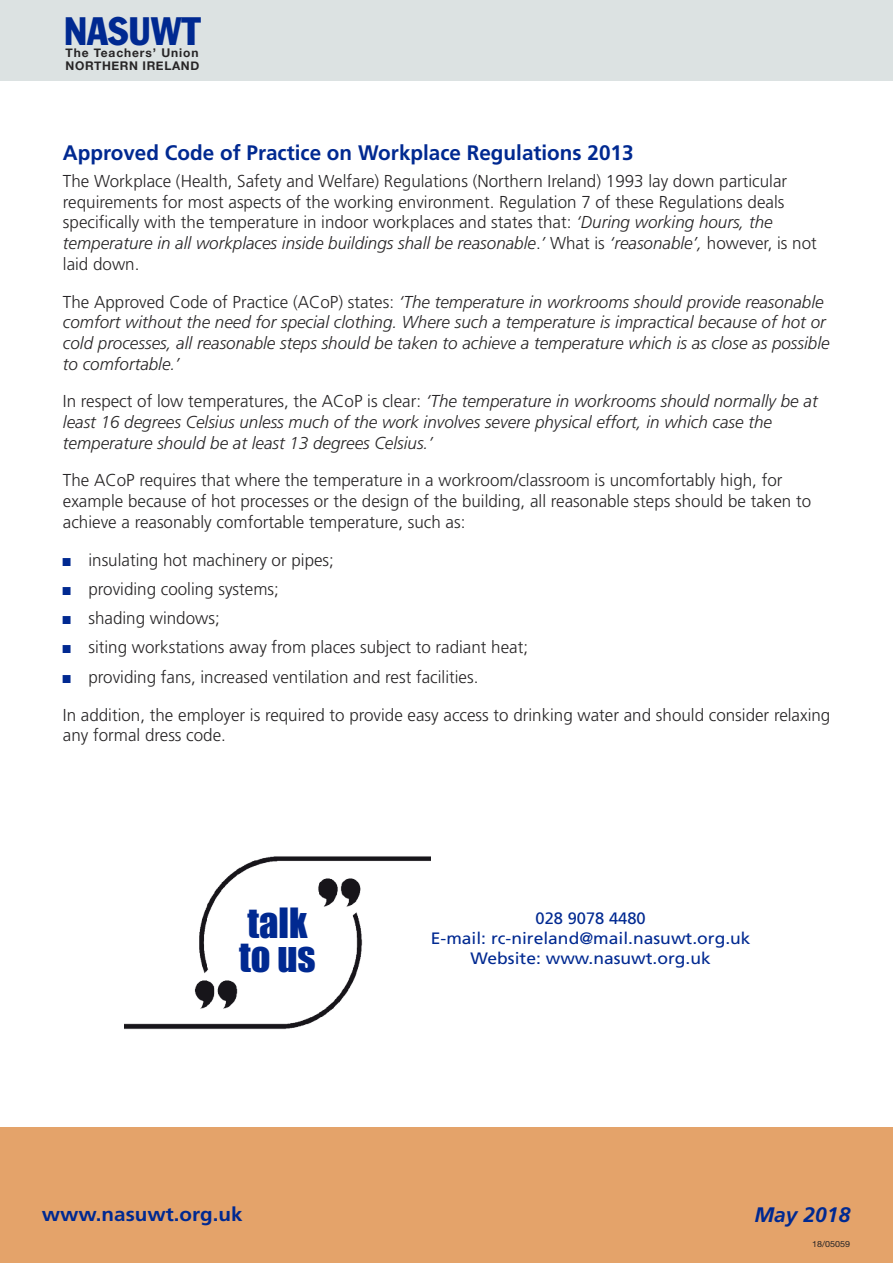
<style>
.page{position:relative;width:893px;height:1263px;background:#fff}
.page>*{position:absolute;margin:0;border:0;box-sizing:border-box;transform-origin:0 0}
.t1{font:condensed 39px "Franklin Gothic";color:#002991}
.t2{font:38.55px/34.5px "Impact";color:#002991}
.t3{font:700 21px "Frutiger";color:#002991}
.t4{font:italic 700 21px "Frutiger";color:#002991}
.t5{font:700 19.5px "Frutiger";color:#002991;scale:1.06 1}
.t6{font:300 17.25px/20.7px "Frutiger";color:#272526}
.t7{font:italic 300 17.25px/20.7px "Frutiger";color:#272526}
.t8{font:16.5px/19.8px "Frutiger";color:#002991;text-align:center}
.t9{font:700 12px/12.5px "Helvetica Neue";letter-spacing:.05em;color:#272526}
.t10{font:8.4px "Helvetica Neue";color:#272526;scale:1.06 1}
.s1{font-style:italic}
.s2{font-family:"Frutiger CE"}
.s3{font-style:normal}
.s4{font-family:"Times New Roman";font-weight:400;font-style:italic;color:#002991}
</style>
<div class="page">
<div style="left:0;top:0;width:893px;height:80px;background:#dce2e2"></div>
<div style="left:0;top:1127px;width:893px;height:136px;background:#e4a36a"></div>
<img style="left:125px;top:856px;width:305px;height:174px">
<h1 class="t1" style="left:64px;top:17px;width:138px">NASUWT</h1>
<p class="t9" style="left:66px;top:47px;width:135px">The Teachers’ Union<br>NORTHERN IRELAND</p>
<p class="t3" style="left:63px;top:145px;width:572px">Approved Code of Practice on Workplace Regulations 2013</p>
<p class="t6" style="left:63px;top:172px;width:755px">The Workplace (Health, Safety and Welfare) Regulations (Northern Ireland) 1993 lay down particular requirements for most aspects of the working environment. Regulation 7 of these Regulations deals specifically with the temperature in indoor workplaces and states that: <span class="s1">‘During working hours, the temperature in all workplaces inside buildings shall be reasonable</span>.<span class="s1">’</span> <span class="s2">What is</span> <span class="s1">‘reasonable’,</span> however, is not laid down.</p>
<p class="t7" style="left:63px;top:292px;width:768px"><span class="s3">The Approved Code of Practice (ACoP) states:</span> ‘The temperature in workrooms should provide reasonable comfort without the need for special clothing. Where such a temperature is impractical because of hot or cold processes, all reasonable steps should be taken to achieve a temperature which is as close as possible to comfortable.’</p>
<p class="t7" style="left:63px;top:392px;width:756px"><span class="s3">In respect of low temperatures, the ACoP is clear:</span> ‘The temperature in workrooms should normally be at least 16 degrees Celsius unless much of the work involves severe physical effort, in which case the temperature should be at least 13 degrees Celsius.’</p>
<p class="t6" style="left:63px;top:471px;width:750px">The ACoP requires that where the temperature in a workroom/classroom is uncomfortably high, for example because of hot processes or the design of the building, all reasonable steps should be taken to achieve a reasonably comfortable temperature, such as:</p>
<p class="t6" style="left:63px;top:550px;width:272px"><span class="s4">■</span> insulating hot machinery or pipes;</p>
<p class="t6" style="left:63px;top:580px;width:217px"><span class="s4">■</span> providing cooling systems;</p>
<p class="t6" style="left:63px;top:609px;width:158px"><span class="s4">■</span> shading windows;</p>
<p class="t6" style="left:63px;top:638px;width:467px"><span class="s4">■</span> siting workstations away from places subject to radiant heat;</p>
<p class="t6" style="left:63px;top:659px;width:769px;line-height:37.8px"><span class="s4">■</span> providing fans, increased ventilation and rest facilities.<br>In addition, the employer is required to provide easy access to drinking water and should consider relaxing</p>
<p class="t6" style="left:63px;top:726px;width:165px">any formal dress code.</p>
<h2 class="t2" style="left:239px;top:907px;width:78px">talk to us</h2>
<p class="t8" style="left:431px;top:909px;width:321px">028 9078 4480<br>E-mail: rc-nireland@mail.nasuwt.org.uk<br>Website: www.nasuwt.org.uk</p>
<p class="t5" style="left:42px;top:1206px;width:191px">www.nasuwt.org.uk</p>
<p class="t4" style="left:754px;top:1206px;width:97px">May 2018</p>
<p class="t10" style="left:812px;top:1240px;width:37px">18/05059</p>
</div>
